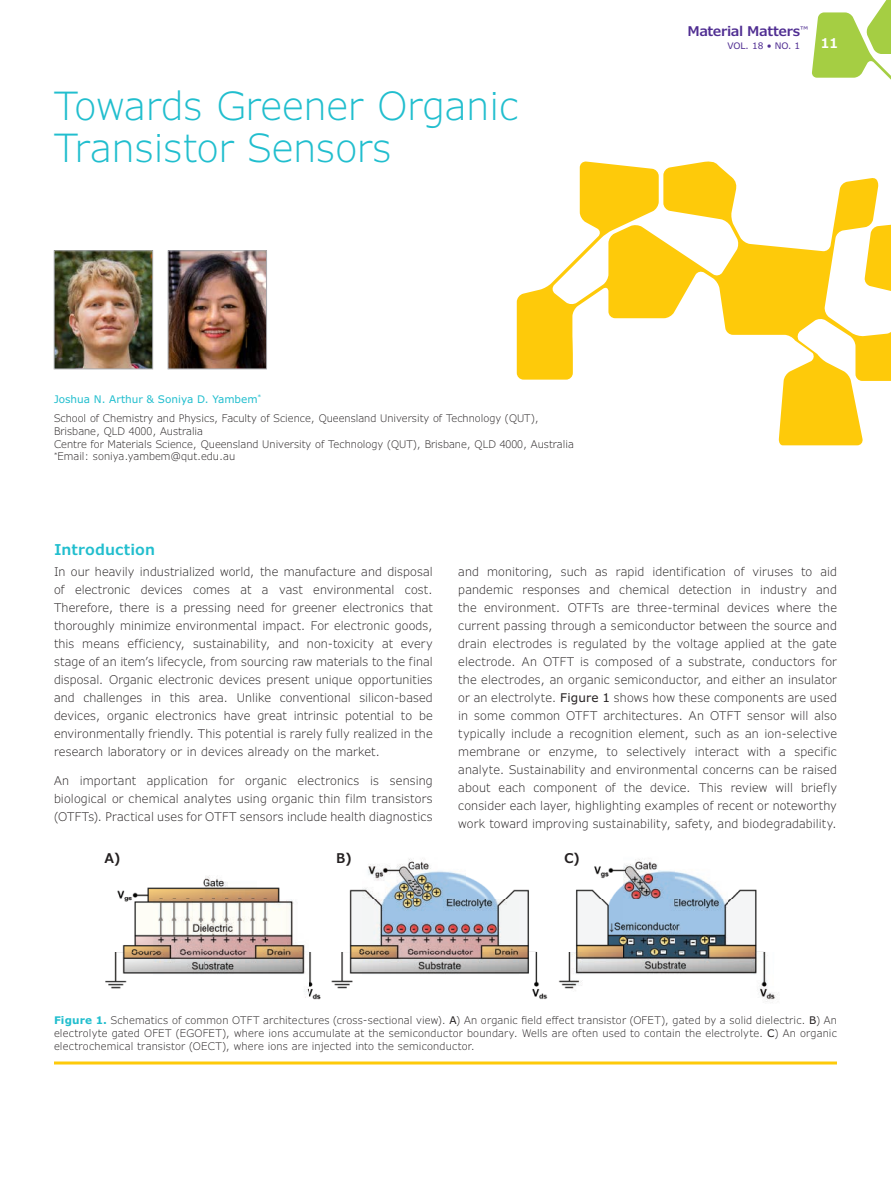
<style>
.page{position:relative;width:891px;height:1188px;background:#fff}
.page>*{position:absolute;margin:0;border:0;box-sizing:border-box;transform-origin:0 0}
.t1{font:300 39px/42px "Verdana Pro";color:#21bece}
.t2{font:600 15px "Verdana Pro";letter-spacing:.005em;color:#21bece}
.t3{font:600 13.5px "Verdana Pro";letter-spacing:-.025em;color:#502e92}
.t4{font:600 13.5px "Verdana Pro";color:#231f20}
.t5{font:600 13.5px "Verdana Pro";color:#fff}
.t6{font:300 12px/18px "Verdana Pro";letter-spacing:.01em;color:#231f20;text-align:justify}
.t7{font:300 10.5px/12.6px "Verdana Pro";color:#231f20}
.t8{font:9px "Verdana Pro";color:#502e92}
.s1{font-weight:400;color:#21bece}
.s2{font-weight:400}
.s3{font-weight:700;color:#21bece}
</style>
<div class="page">
<svg style="left:812px;top:0;width:79px;height:80px"></svg>
<img style="left:105px;top:859px;width:673px;height:143px">
<img style="left:170px;top:253px;width:95px;height:114px">
<div style="left:168px;top:251px;width:99px;height:118px;border:1px solid #a8a9ad"></div>
<img style="left:56px;top:253px;width:95px;height:114px">
<div style="left:54px;top:251px;width:99px;height:118px;border:1px solid #a8a9ad"></div>
<svg style="left:517px;top:161px;width:374px;height:285px"></svg>
<hr style="left:54px;top:1062px;width:783px;height:3px;background:#feca0a">
<h1 class="t1" style="left:54px;top:85px;width:466px">Towards Greener Organic<br>Transistor Sensors</h1>
<p class="t7" style="left:54px;top:390px;width:486px;line-height:19.4px"><span class="s1">Joshua N. Arthur &amp; Soniya D. Yambem</span><sup>*<br></sup>School of Chemistry and Physics, Faculty of Science, Queensland University of Technology (QUT),</p>
<p class="t7" style="left:54px;top:425px;width:521px">Brisbane, QLD 4000, Australia<br>Centre for Materials Science, Queensland University of Technology (QUT), Brisbane, QLD 4000, Australia <sup>*</sup>Email: soniya.yambem@qut.edu.au</p>
<p class="t3" style="left:687px;top:23px;width:114px">Material Matters</p>
<p class="t8" style="left:727px;top:40px;width:74px">VOL. 18 • NO. 1</p>
<p class="t8" style="left:800px;top:24px;width:10px">™</p>
<p class="t5" style="left:821px;top:35px;width:19px">11</p>
<p class="t2" style="left:54px;top:540px;width:103px">Introduction</p>
<p class="t6" style="left:54px;top:563px;width:380px">In our heavily industrialized world, the manufacture and disposal of electronic devices comes at a vast environmental cost.<br>Therefore, there is a pressing need for greener electronics that thoroughly minimize environmental impact. For electronic goods, this means efficiency, sustainability, and non-toxicity at every stage of an item’s lifecycle, from sourcing raw materials to the final disposal. Organic electronic devices present unique opportunities and challenges in this area. Unlike conventional silicon-based devices, organic electronics have great intrinsic potential to be environmentally friendly. This potential is rarely fully realized in the research laboratory or in devices already on the market.</p>
<p class="t6" style="left:54px;top:772px;width:380px">An important application for organic electronics is sensing biological or chemical analytes using organic thin film transistors (OTFTs). Practical uses for OTFT sensors include health diagnostics</p>
<p class="t6" style="left:458px;top:563px;width:380px">and monitoring, such as rapid identification of viruses to aid pandemic responses and chemical detection in industry and the environment. OTFTs are three-terminal devices where the current passing through a semiconductor between the source and drain electrodes is regulated by the voltage applied at the gate electrode. An OTFT is composed of a substrate, conductors for the electrodes, an organic semiconductor, and either an insulator or an electrolyte. <span class="s2">Figure 1</span> shows how these components are used in some common OTFT architectures. An OTFT sensor will also typically include a recognition element, such as an ion-selective membrane or enzyme, to selectively interact with a specific analyte. Sustainability and environmental concerns can be raised about each component of the device. This review will briefly consider each layer, highlighting examples of recent or noteworthy work toward improving sustainability, safety, and biodegradability.</p>
<p class="t4" style="left:105px;top:849px;width:17px">A)</p>
<p class="t4" style="left:336px;top:849px;width:17px">B)</p>
<p class="t4" style="left:564px;top:849px;width:17px">C)</p>
<p class="t7" style="left:54px;top:1014px;width:785px;text-align:justify"><span class="s3">Figure 1.</span> Schematics of common OTFT architectures (cross-sectional view). <span class="s2">A</span>) An organic field effect transistor (OFET), gated by a solid dielectric. <span class="s2">B</span>) An electrolyte gated OFET (EGOFET), where ions accumulate at the semiconductor boundary. Wells are often used to contain the electrolyte. <span class="s2">C</span>) An organic electrochemical transistor (OECT), where ions are injected into the semiconductor.</p>
</div>
